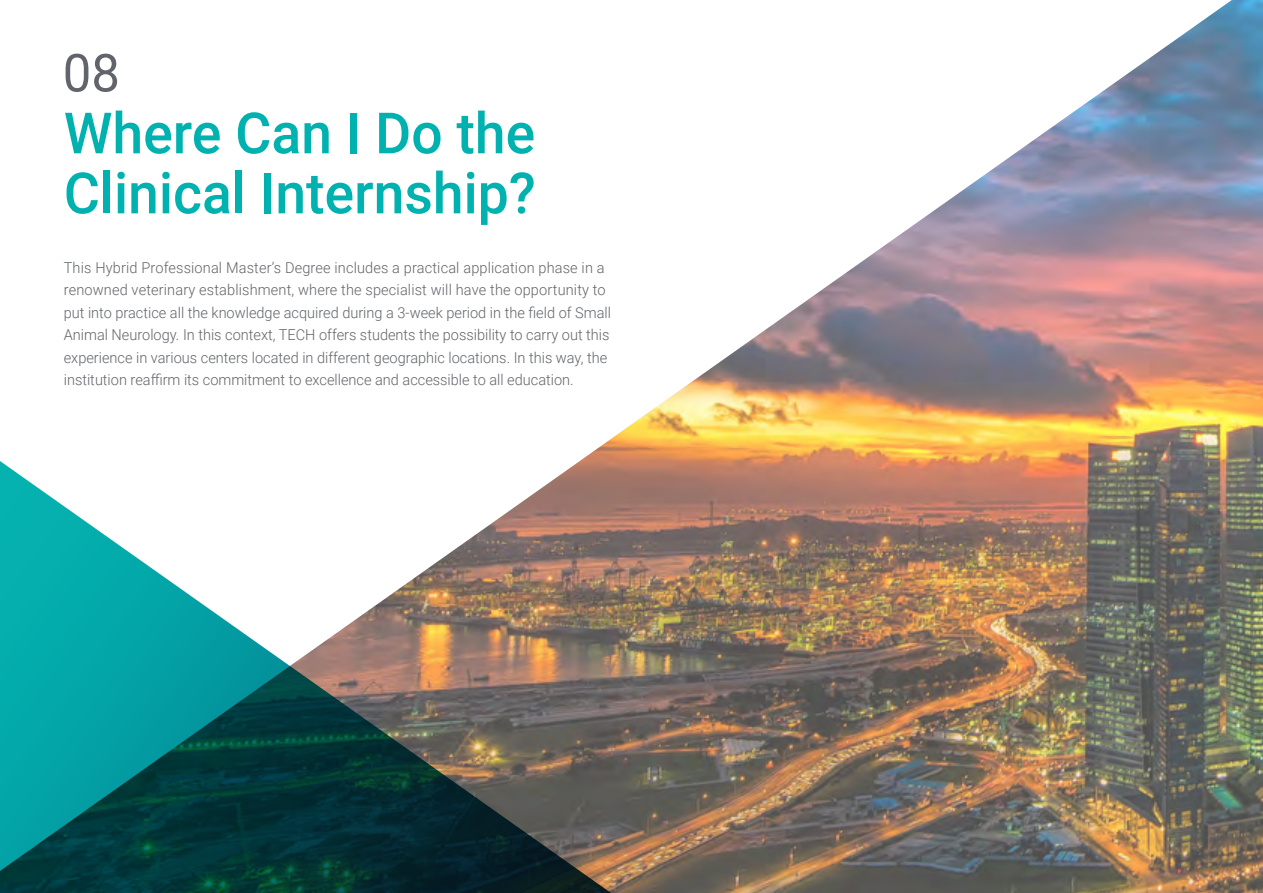
<style>
.page{position:relative;width:1263px;height:893px;background:#fff}
.page>*{position:absolute;margin:0;border:0;box-sizing:border-box;transform-origin:0 0}
.t1{font:500 57px/60px "Roboto";color:#00b2af}
.t2{font:52.5px "Roboto";color:#61646a}
.t3{font:300 15px/22.5px "Roboto";color:#61646a}
</style>
<div class="page">
<img style="left:601px;top:0;width:662px;height:893px">
<svg style="left:0;top:446px;width:641px;height:447px"></svg>
<h2 class="t2" style="left:63px;top:36px;width:59px">08</h2>
<h1 class="t1" style="left:64px;top:101px;width:473px">Where Can I Do the<br>Clinical Internship?</h1>
<p class="t3" style="left:64px;top:255px;width:549px">This Hybrid Professional Master’s Degree includes a practical application phase in a renowned veterinary establishment, where the specialist will have the opportunity to put into practice all the knowledge acquired during a 3-week period in the field of Small Animal Neurology. In this context, TECH offers students the possibility to carry out this experience in various centers located in different geographic locations. In this way, the institution reaffirm its commitment to excellence and accessible to all education.</p>
</div>
